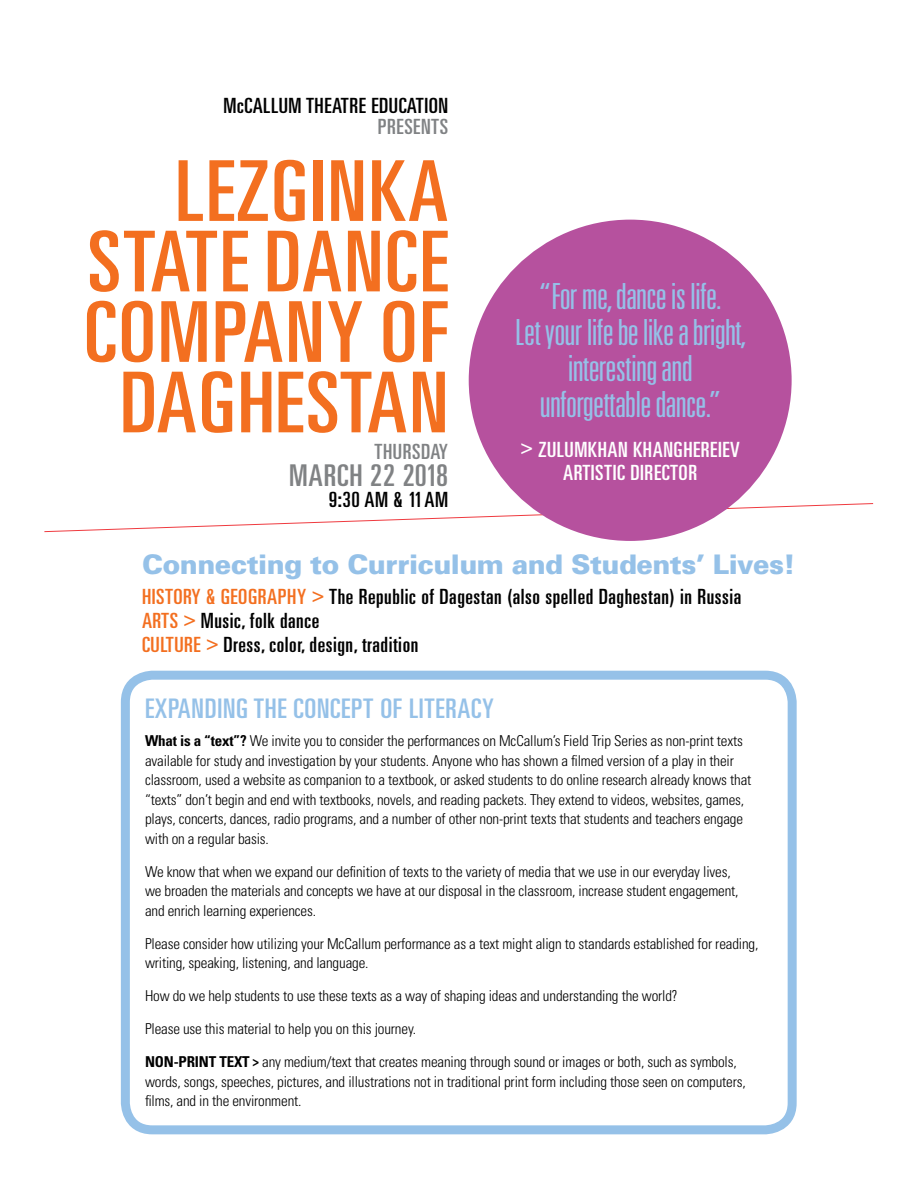
<style>
.page{position:relative;width:918px;height:1188px;background:#fff}
.page>*{position:absolute;margin:0;border:0;box-sizing:border-box;transform-origin:0 0}
.t1{font:ultra-condensed 84px/70.5px "Univers";letter-spacing:.025em;color:#f36f20;text-align:right;scale:1.08 1}
.t2{font:300 ultra-condensed 36px/36px "Univers";letter-spacing:-.02em;color:#95c1e8;text-align:center;scale:1.1 1}
.t3{font:ultra-condensed 30px "Univers";letter-spacing:.025em;color:#808284;scale:1.08 1}
.t4{font:900 27px "Univers";letter-spacing:-.02em;color:#95c1e8}
.t5{font:ultra-condensed 27px "Univers";letter-spacing:.025em;color:#95c1e8;scale:1.08 1}
.t6{font:ultra-condensed 21px/24px "Univers";letter-spacing:.025em;color:#000;scale:1.08 1}
.t7{font:ultra-condensed 21px/22.5px "Univers";letter-spacing:.025em;color:#fff;text-align:center}
.t8{font:ultra-condensed 21px "Univers";letter-spacing:.025em;color:#808284;scale:1.08 1}
.t9{font:300 condensed 15px/19.5px "Univers";letter-spacing:-.01em;color:#000}
.s1{color:#f36f20}
.s2{font-weight:700}
.s3{font-weight:700;font-size:13.5px}
</style>
<div class="page">
<svg style="left:44px;top:503px;width:830px;height:29px"></svg>
<div style="left:469px;top:220px;width:323px;height:321px;background:#b6519e;border-radius:50%"></div>
<div style="left:121px;top:671px;width:676px;height:463px;border:9px solid #95c1e8;border-radius:27px"></div>
<h3 class="t6" style="left:224px;top:94px;width:210px">McCALLUM THEATRE EDUCATION</h3>
<h3 class="t8" style="left:378px;top:115px;width:67px">PRESENTS</h3>
<h1 class="t1" style="left:85px;top:155px;width:338px">LEZGINKA<br>STATE DANCE<br>COMPANY OF<br>DAGHESTAN</h1>
<h3 class="t8" style="left:375px;top:440px;width:70px">THURSDAY</h3>
<h3 class="t3" style="left:289px;top:459px;width:149px">MARCH 22 2018</h3>
<h3 class="t6" style="left:329px;top:488px;width:112px">9:30 AM &amp; 11 AM</h3>
<h2 class="t2" style="left:515px;top:277px;width:212px">“For me, dance is life.<br>Let your life be like a bright, interesting and unforgettable dance.”</h2>
<h3 class="t7" style="left:521px;top:438px;width:221px">&gt; ZULUMKHAN KHANGHEREIEV<br>ARTISTIC DIRECTOR</h3>
<h3 class="t4" style="left:142px;top:548px;width:655px">Connecting to Curriculum and Students’ Lives!</h3>
<h3 class="t6" style="left:142px;top:584px;width:556px"><span class="s1">HISTORY &amp; GEOGRAPHY &gt;</span> The Republic of Dagestan (also spelled Daghestan) in Russia<br><span class="s1">ARTS &gt;</span> Music, folk dance<br><span class="s1">CULTURE &gt;</span> Dress, color, design, tradition</h3>
<h3 class="t5" style="left:145px;top:693px;width:325px">EXPANDING THE CONCEPT OF LITERACY</h3>
<p class="t9" style="left:145px;top:731px;width:608px"><span class="s2">What is a “text”?</span> We invite you to consider the performances on McCallum’s Field Trip Series as non-print texts available for study and investigation by your students. Anyone who has shown a filmed version of a play in their classroom, used a website as companion to a textbook, or asked students to do online research already knows that “texts” don’t begin and end with textbooks, novels, and reading packets. They extend to videos, websites, games, plays, concerts, dances, radio programs, and a number of other non-print texts that students and teachers engage with on a regular basis.</p>
<p class="t9" style="left:145px;top:862px;width:595px">We know that when we expand our definition of texts to the variety of media that we use in our everyday lives, we broaden the materials and concepts we have at our disposal in the classroom, increase student engagement, and enrich learning experiences.</p>
<p class="t9" style="left:145px;top:934px;width:615px">Please consider how utilizing your McCallum performance as a text might align to standards established for reading, writing, speaking, listening, and language.</p>
<p class="t9" style="left:145px;top:986px;width:534px">How do we help students to use these texts as a way of shaping ideas and understanding the world?</p>
<p class="t9" style="left:145px;top:1019px;width:273px">Please use this material to help you on this journey.</p>
<p class="t9" style="left:145px;top:1052px;width:602px"><span class="s2">NON-PRINT TEXT</span> <span class="s3">&gt;</span> any medium/text that creates meaning through sound or images or both, such as symbols, words, songs, speeches, pictures, and illustrations not in traditional print form including those seen on computers, fi lms, and in the environment.</p>
</div>
